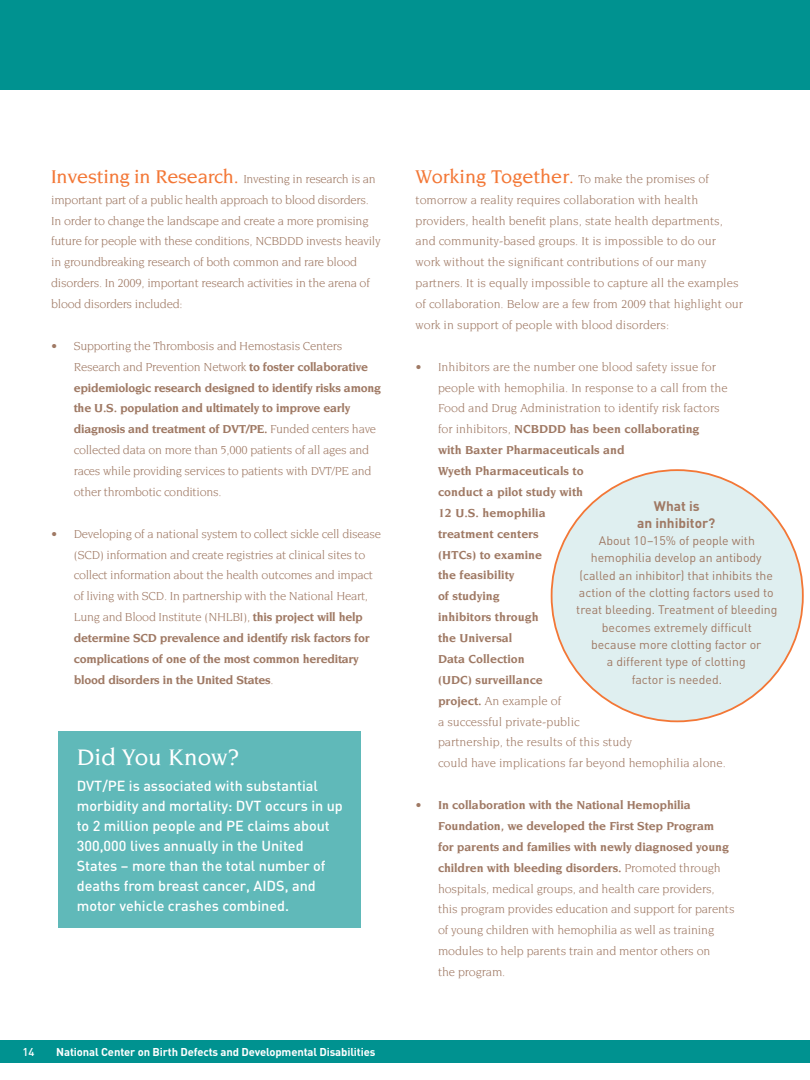
<style>
.page{position:relative;width:810px;height:1080px;background:#fff}
.page>*{position:absolute;margin:0;border:0;box-sizing:border-box;transform-origin:0 0}
.t1{font:500 24.38px "Novarese Std";color:#fff}
.t2{font:500 14.38px/20px "DIN";color:#fff}
.t3{font:700 13.62px/17.4px "DIN";color:#9f7964;text-align:center}
.t4{font:12.5px/20.9px "Novarese Std";letter-spacing:-.01em;color:#9f7964}
.t5{font:12.25px/17.2px "DIN";color:#9f7964;text-align:center}
.t6{font:700 11.25px "DIN";letter-spacing:-.01em;color:#fff}
.t7{font:500 11.25px "DIN";color:#fff}
.s1{font-weight:500;font-size:20px;color:#f37736}
.s2{font-weight:700}
.s3{font-weight:500;font-size:18.75px;color:#f37736}
</style>
<div class="page">
<div style="left:0;top:0;width:810px;height:90px;background:#009290"></div>
<div style="left:552px;top:470px;width:251px;height:251px;background:#dfeff0;border-radius:50%"></div>
<div style="left:59px;top:731px;width:302px;height:196px;background:#60b9b9"></div>
<div style="left:0;top:1041px;width:810px;height:22px;background:#009290"></div>
<p class="t4" style="left:51px;top:168px;width:331px"><span class="s1">Investing in Research.</span> Investing in research is an important part of a public health approach to blood disorders.<br>In order to change the landscape and create a more promising future for people with these conditions, NCBDDD invests heavily in groundbreaking research of both common and rare blood disorders. In 2009, important research activities in the arena of blood disorders included:</p>
<p class="t4" style="left:74px;top:335px;width:309px;text-indent:-22px">• Supporting the Thrombosis and Hemostasis Centers Research and Prevention Network <span class="s2">to foster collaborative epidemiologic research designed to identify risks among the U.S. population and ultimately to improve early diagnosis and treatment of DVT/PE.</span> Funded centers have collected data on more than 5,000 patients of all ages and races while providing services to patients with DVT/PE and other thrombotic conditions.</p>
<p class="t4" style="left:74px;top:523px;width:309px;text-indent:-22px">• Developing of a national system to collect sickle cell disease (SCD) information and create registries at clinical sites to collect information about the health outcomes and impact of living with SCD. In partnership with the National Heart, Lung and Blood Institute (NHLBI), <span class="s2">this project will help determine SCD prevalence and identify risk factors for complications of one of the most common hereditary blood disorders in the United States</span>.</p>
<p class="t1" style="left:77px;top:744px;width:165px">Did You Know?</p>
<p class="t2" style="left:77px;top:775px;width:268px">DVT/PE is associated with substantial morbidity and mortality: DVT occurs in up to 2 million people and PE claims about 300,000 lives annually in the United States – more than the total number of deaths from breast cancer, AIDS, and motor vehicle crashes combined.</p>
<p class="t7" style="left:22px;top:1045px;width:13px">14</p>
<p class="t6" style="left:56px;top:1045px;width:321px">National Center on Birth Defects and Developmental Disabilities</p>
<p class="t4" style="left:415px;top:168px;width:329px"><span class="s1">Working Together</span><span class="s3">.</span> To make the promises of tomorrow a reality requires collaboration with health providers, health benefit plans, state health departments, and community-based groups. It is impossible to do our work without the significant contributions of our many partners. It is equally impossible to capture all the examples of collaboration. Below are a few from 2009 that highlight our work in support of people with blood disorders:</p>
<p class="t4" style="left:438px;top:356px;width:291px;text-indent:-22px">• Inhibitors are the number one blood safety issue for people with hemophilia. In response to a call from the<br>Food and Drug Administration to identify risk factors for inhibitors, <span class="s2">NCBDDD has been collaborating<br>with Baxter Pharmaceuticals and<br>Wyeth Pharmaceuticals to<br>conduct a pilot study with<br>12 U.S. hemophilia<br>treatment centers<br>(HTCs) to examine<br>the feasibility<br>of studying<br>inhibitors through<br>the Universal<br>Data Collection<br>(UDC) surveillance<br>project.</span> An example of<br>a successful private-public<br>partnership, the results of this study<br>could have implications far beyond hemophilia alone.</p>
<p class="t4" style="left:438px;top:794px;width:298px;text-indent:-22px">• <span class="s2">In collaboration with the National Hemophilia Foundation, we developed the First Step Program<br>for parents and families with newly diagnosed young children with bleeding disorders.</span> Promoted through hospitals, medical groups, and health care providers, this program provides education and support for parents of young children with hemophilia as well as training modules to help parents train and mentor others on<br>the program.</p>
<p class="t3" style="left:637px;top:496px;width:80px">What is<br>an inhibitor?</p>
<p class="t5" style="left:576px;top:532px;width:203px">About 10–15% of people with hemophilia develop an antibody (called an inhibitor) that inhibits the action of the clotting factors used to treat bleeding. Treatment of bleeding becomes extremely difficult<br>because more clotting factor or<br>a different type of clotting<br>factor is needed.</p>
</div>
